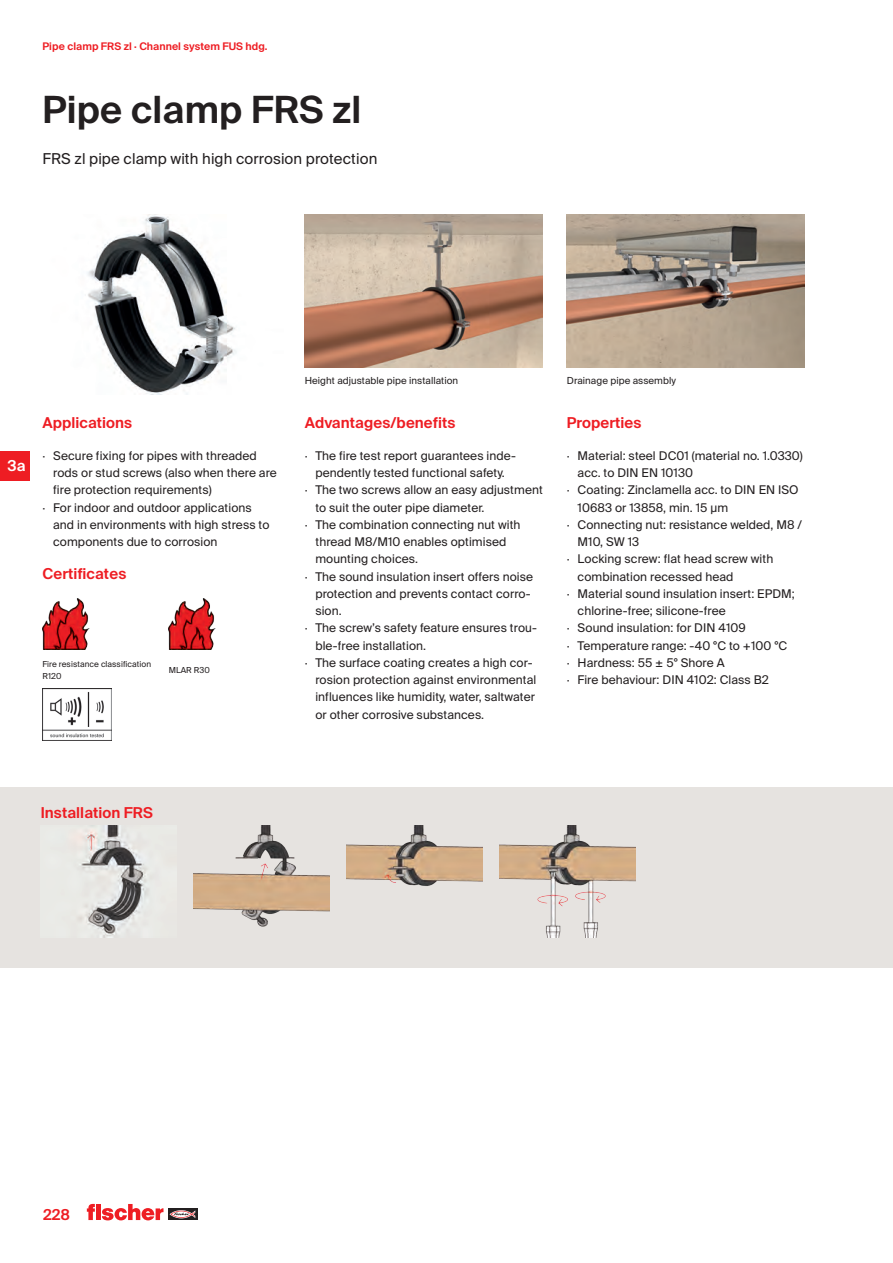
<style>
.page{position:relative;width:893px;height:1263px;background:#fff}
.page>*{position:absolute;margin:0;border:0;box-sizing:border-box;transform-origin:0 0}
.t1{font:600 37.5px "fischerstrong";letter-spacing:.005em;color:#231f20}
.t2{font:600 15px "fischerstrong";letter-spacing:.005em;color:#ee1d23}
.t3{font:15px "fischerstrong";letter-spacing:.005em;color:#231f20}
.t4{font:600 15px "fischerstrong";color:#fff}
.t5{font:12px "fischerstrong";letter-spacing:.005em;color:#231f20}
.t6{font:600 10.5px "fischerstrong";letter-spacing:.005em;color:#ee1d23}
.t7{font:9.75px "fischerstrong";letter-spacing:.005em;color:#231f20}
.t8{font:8.25px/12px "fischerstrong";letter-spacing:.005em;color:#231f20}
</style>
<div class="page">
<svg style="left:195px;top:1208px;width:2px;height:12px"></svg>
<svg style="left:87px;top:1204px;width:108px;height:16px"></svg>
<img style="left:305px;top:215px;width:237px;height:153px">
<img style="left:87px;top:215px;width:150px;height:180px">
<img style="left:567px;top:215px;width:238px;height:153px">
<div style="left:0;top:787px;width:893px;height:181px;background:#e6e3e0"></div>
<img style="left:51px;top:825px;width:100px;height:112px">
<img style="left:194px;top:825px;width:136px;height:102px">
<img style="left:347px;top:825px;width:136px;height:61px">
<img style="left:500px;top:825px;width:136px;height:112px">
<img style="left:43px;top:598px;width:46px;height:52px">
<img style="left:169px;top:598px;width:46px;height:52px">
<img style="left:43px;top:689px;width:69px;height:52px">
<div style="left:0;top:451px;width:30px;height:30px;background:#ee1d23"></div>
<p class="t6" style="left:43px;top:41px;width:227px">Pipe clamp FRS zl · Channel system FUS hdg.</p>
<h1 class="t1" style="left:43px;top:88px;width:320px">Pipe clamp FRS zl</h1>
<p class="t3" style="left:43px;top:150px;width:336px">FRS zl pipe clamp with high corrosion protection</p>
<p class="t4" style="left:7px;top:457px;width:20px">3a</p>
<p class="t2" style="left:43px;top:414px;width:91px">Applications</p>
<p class="t5" style="left:43px;top:449px;width:216px">· Secure fixing for pipes with threaded</p>
<p class="t5" style="left:53px;top:466px;width:225px">rods or stud screws (also when there are</p>
<p class="t5" style="left:53px;top:483px;width:160px">fire protection requirements)</p>
<p class="t5" style="left:43px;top:501px;width:211px">· For indoor and outdoor applications</p>
<p class="t5" style="left:53px;top:518px;width:218px">and in environments with high stress to</p>
<p class="t5" style="left:53px;top:535px;width:166px">components due to corrosion</p>
<p class="t2" style="left:43px;top:565px;width:85px">Certificates</p>
<p class="t8" style="left:43px;top:658px;width:110px">Fire resistance classification<br>R120</p>
<p class="t8" style="left:169px;top:664px;width:43px">MLAR R30</p>
<p class="t7" style="left:305px;top:375px;width:155px">Height adjustable pipe installation</p>
<p class="t7" style="left:567px;top:375px;width:110px">Drainage pipe assembly</p>
<p class="t2" style="left:305px;top:414px;width:152px">Advantages/benefits</p>
<p class="t5" style="left:305px;top:449px;width:213px">· The fire test report guarantees inde-</p>
<p class="t5" style="left:315px;top:466px;width:191px">pendently tested functional safety.</p>
<p class="t5" style="left:305px;top:483px;width:240px">· The two screws allow an easy adjustment</p>
<p class="t5" style="left:315px;top:501px;width:171px">to suit the outer pipe diameter.</p>
<p class="t5" style="left:305px;top:518px;width:217px">· The combination connecting nut with</p>
<p class="t5" style="left:315px;top:535px;width:192px">thread M8/M10 enables optimised</p>
<p class="t5" style="left:315px;top:552px;width:104px">mounting choices.</p>
<p class="t5" style="left:305px;top:569px;width:230px">· The sound insulation insert offers noise</p>
<p class="t5" style="left:315px;top:587px;width:217px">protection and prevents contact corro-</p>
<p class="t5" style="left:315px;top:604px;width:28px">sion.</p>
<p class="t5" style="left:305px;top:621px;width:234px">· The screw’s safety feature ensures trou-</p>
<p class="t5" style="left:315px;top:638px;width:112px">ble-free installation.</p>
<p class="t5" style="left:305px;top:656px;width:229px">· The surface coating creates a high cor-</p>
<p class="t5" style="left:315px;top:673px;width:222px">rosion protection against environmental</p>
<p class="t5" style="left:315px;top:690px;width:221px">influences like humidity, water, saltwater</p>
<p class="t5" style="left:315px;top:707px;width:170px">or other corrosive substances.</p>
<p class="t2" style="left:567px;top:414px;width:76px">Properties</p>
<p class="t5" style="left:567px;top:449px;width:237px">· Material: steel DC01 (material no. 1.0330)</p>
<p class="t5" style="left:578px;top:466px;width:117px">acc. to DIN EN 10130</p>
<p class="t5" style="left:567px;top:483px;width:233px">· Coating: Zinclamella acc. to DIN EN ISO</p>
<p class="t5" style="left:578px;top:501px;width:152px">10683 or 13858, min. 15 µm</p>
<p class="t5" style="left:567px;top:518px;width:237px">· Connecting nut: resistance welded, M8 /</p>
<p class="t5" style="left:578px;top:535px;width:63px">M10, SW 13</p>
<p class="t5" style="left:567px;top:552px;width:208px">· Locking screw: flat head screw with</p>
<p class="t5" style="left:578px;top:569px;width:157px">combination recessed head</p>
<p class="t5" style="left:567px;top:587px;width:229px">· Material sound insulation insert: EPDM;</p>
<p class="t5" style="left:578px;top:604px;width:150px">chlorine-free; silicone-free</p>
<p class="t5" style="left:567px;top:621px;width:180px">· Sound insulation: for DIN 4109</p>
<p class="t5" style="left:567px;top:638px;width:222px">· Temperature range: -40 °C to +100 °C</p>
<p class="t5" style="left:567px;top:656px;width:159px">· Hardness: 55 ± 5° Shore A</p>
<p class="t5" style="left:567px;top:673px;width:204px">· Fire behaviour: DIN 4102: Class B2</p>
<p class="t2" style="left:41px;top:804px;width:114px">Installation FRS</p>
<p class="t2" style="left:43px;top:1206px;width:29px">228</p>
</div>
